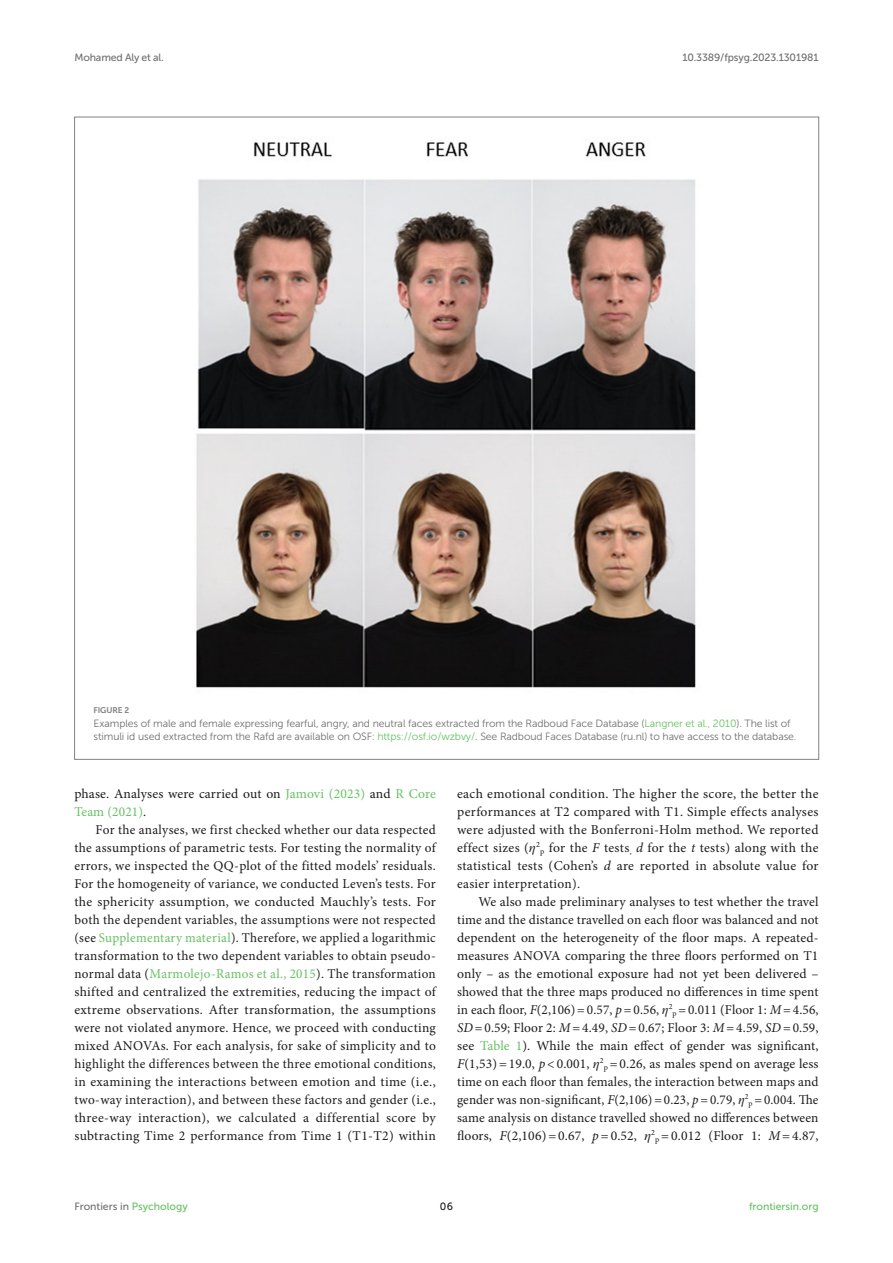
<style>
.page{position:relative;width:893px;height:1263px;background:#fff}
.page>*{position:absolute;margin:0;border:0;box-sizing:border-box;transform-origin:0 0}
.TEXT{font:13.5px/18px "Minion Pro";letter-spacing:.015em;color:#1b1c1b;text-align:justify}
.FIG_LEG{font:10.5px/13.5px "Museo Sans 300";letter-spacing:-.01em;color:#706f70}
.t1{font:10.5px "Museo Sans 500";letter-spacing:-.015em;color:#706f70}
.t2{font:10.5px "Museo Sans 500";color:#65c161}
.t3{font:10.5px "Museo Sans 500";color:#1b1c1b}
.FIG_HD{font:8.25px "Museo Sans 700";letter-spacing:-.01em;color:#7e7f7f}
.s1{color:#65c161}
.s2{font-family:"STIX General";font-style:italic}
.s3{font-style:italic}
</style>
<div class="page">
<img style="left:196px;top:142px;width:500px;height:546px">
<p class="t1" style="left:74px;top:51px;width:91px">Mohamed Aly et al.</p>
<p class="t1" style="left:682px;top:51px;width:138px">10.3389/fpsyg.2023.1301981</p>
<p class="FIG_HD" style="left:94px;top:706px;width:37px">FIGURE 2</p>
<p class="FIG_LEG" style="left:94px;top:717px;width:704px">Examples of male and female expressing fearful, angry, and neutral faces extracted from the Radboud Face Database (<span class="s1">Langner et al., 2010</span>). The list of stimuli id used extracted from the Rafd are available on OSF: <span class="s1">https://osf.io/wzbvy/</span>. See Radboud Faces Database (ru.nl) to have access to the database.</p>
<p class="TEXT" style="left:74px;top:785px;width:363px">phase. Analyses were carried out on <span class="s1">Jamovi (2023)</span> and <span class="s1">R Core<br>Team (2021)</span>.</p>
<p class="TEXT" style="left:74px;top:821px;width:363px;text-indent:21px">For the analyses, we first checked whether our data respected the assumptions of parametric tests. For testing the normality of errors, we inspected the QQ-plot of the fitted models’ residuals.<br>For the homogeneity of variance, we conducted Leven’s tests. For the sphericity assumption, we conducted Mauchly’s tests. For both the dependent variables, the assumptions were not respected (see <span class="s1">Supplementary material</span>). Therefore, we applied a logarithmic transformation to the two dependent variables to obtain pseudo&shy;normal data (<span class="s1">Marmolejo-Ramos et al., 2015</span>). The transformation shifted and centralized the extremities, reducing the impact of extreme observations. After transformation, the assumptions were not violated anymore. Hence, we proceed with conducting mixed ANOVAs. For each analysis, for sake of simplicity and to highlight the differences between the three emotional conditions, in examining the interactions between emotion and time (i.e., two-way interaction), and between these factors and gender (i.e., three-way interaction), we calculated a differential score by subtracting Time 2 performance from Time 1 (T1-T2) within</p>
<p class="TEXT" style="left:457px;top:785px;width:363px">each emotional condition. The higher the score, the better the performances at T2 compared with T1. Simple effects analyses were adjusted with the Bonferroni-Holm method. We reported effect sizes (<span class="s2">η</span><sup>2</sup><sub>p</sub> for the <span class="s3">F</span> tests<sub>,</sub> <span class="s3">d</span> for the <span class="s3">t</span> tests) along with the statistical tests (Cohen’s <span class="s3">d</span> are reported in absolute value for easier interpretation).</p>
<p class="TEXT" style="left:457px;top:893px;width:363px;text-indent:21px">We also made preliminary analyses to test whether the travel time and the distance travelled on each floor was balanced and not dependent on the heterogeneity of the floor maps. A repeated&shy;measures ANOVA comparing the three floors performed on T1 only – as the emotional exposure had not yet been delivered – showed that the three maps produced no differences in time spent in each floor, <span class="s3">F</span>(2,106)= 0.57, <span class="s3">p</span>= 0.56, <span class="s2">η</span><sup>2</sup><sub>p</sub> = 0.011 (Floor 1: <span class="s3">M</span>= 4.56, <span class="s3">SD</span> =0.59; Floor 2: <span class="s3">M</span>= 4.49, <span class="s3">SD</span> =0.67; Floor 3: <span class="s3">M</span>= 4.59, <span class="s3">SD</span> = 0.59, see <span class="s1">Table 1</span>). While the main effect of gender was significant, <span class="s3">F</span>(1,53) =19.0, <span class="s3">p</span> &lt; 0.001, <span class="s2">η</span><sup>2</sup><sub>p</sub> =0.26, as males spend on average less time on each floor than females, the interaction between maps and gender was non-significant, <span class="s3">F</span>(2,106)= 0.23, <span class="s3">p</span>=0.79, <span class="s2">η</span><sup>2</sup><sub>p</sub> =0.004. The same analysis on distance travelled showed no differences between floors, <span class="s3">F</span>(2,106)= 0.67, <span class="s3">p</span>= 0.52, <span class="s2">η</span><sup>2</sup><sub>p</sub> = 0.012 (Floor 1: <span class="s3">M</span>=4.87,</p>
<p class="t1" style="left:74px;top:1200px;width:115px">Frontiers in <span class="s1">Psychology</span></p>
<p class="t3" style="left:440px;top:1200px;width:15px">06</p>
<p class="t2" style="left:749px;top:1200px;width:71px">frontiersin.org</p>
</div>
